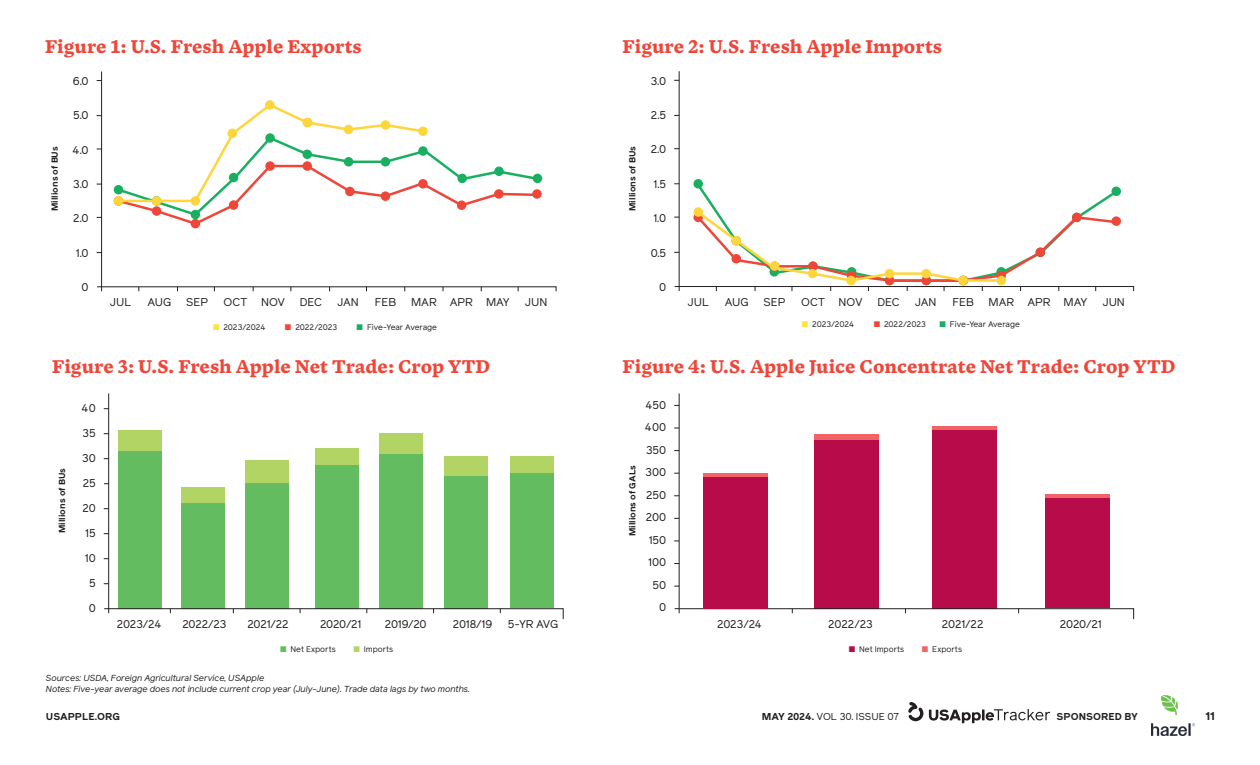
<style>
.page{position:relative;width:1260px;height:765px;background:#fff}
.page>*{position:absolute;margin:0;border:0;box-sizing:border-box;transform-origin:0 0}
.t1{font:800 20px "Blanco";color:#ef4639}
.t2{font:11.25px "Reader Pro";color:#231f20}
.t3{font:700 11.25px "Reader Pro";color:#231f20}
.t4{font:700 10px "Reader Pro";color:#231f20}
.t5{font:10px "Reader Pro";color:#231f20}
.t6{font:italic 8.75px "Reader Pro";color:#231f20}
.t7{font:700 8.75px "Reader Pro";color:#231f20}
.t8{font:8.12px "Reader Pro";color:#231f20}
.s1{color:#ffe23a}
.s2{color:#ef4639}
.s3{color:#18b060}
.s4{color:#63bd60}
.s5{color:#b1d464}
.s6{color:#b80b4a}
.s7{color:#f16364}
.s8{font-weight:700}
</style>
<div class="page">
<svg style="left:908px;top:702px;width:15px;height:19px"></svg>
<svg style="left:929px;top:709px;width:121px;height:14px"></svg>
<img style="left:1152px;top:696px;width:43px;height:39px">
<svg style="left:694px;top:180px;width:426px;height:28px"></svg>
<div style="left:932px;top:426px;width:65px;height:79px;background:#f16364"></div>
<div style="left:932px;top:430px;width:65px;height:178px;background:#b80b4a"></div>
<div style="left:814px;top:435px;width:64px;height:113px;background:#f16364"></div>
<div style="left:814px;top:440px;width:64px;height:168px;background:#b80b4a"></div>
<hr style="left:101px;top:72px;width:1px;height:219px;background:#231f20">
<hr style="left:108px;top:393px;width:1px;height:220px;background:#231f20">
<hr style="left:679px;top:393px;width:1px;height:220px;background:#231f20">
<hr style="left:679px;top:71px;width:1px;height:220px;background:#231f20">
<svg style="left:674px;top:608px;width:460px;height:12px"></svg>
<svg style="left:97px;top:286px;width:460px;height:6px"></svg>
<div style="left:118px;top:431px;width:44px;height:122px;background:#b1d464"></div>
<div style="left:703px;top:473px;width:64px;height:91px;background:#f16364"></div>
<div style="left:182px;top:487px;width:43px;height:97px;background:#b1d464"></div>
<div style="left:246px;top:460px;width:43px;height:122px;background:#b1d464"></div>
<div style="left:315px;top:448px;width:43px;height:123px;background:#b1d464"></div>
<svg style="left:1045px;top:494px;width:64px;height:5px"></svg>
<div style="left:380px;top:433px;width:43px;height:149px;background:#b1d464"></div>
<div style="left:445px;top:456px;width:43px;height:106px;background:#b1d464"></div>
<div style="left:511px;top:456px;width:43px;height:135px;background:#b1d464"></div>
<div style="left:118px;top:451px;width:44px;height:157px;background:#63bd60"></div>
<div style="left:703px;top:477px;width:64px;height:131px;background:#b80b4a"></div>
<div style="left:182px;top:503px;width:43px;height:105px;background:#63bd60"></div>
<div style="left:246px;top:483px;width:43px;height:125px;background:#63bd60"></div>
<div style="left:315px;top:465px;width:43px;height:143px;background:#63bd60"></div>
<div style="left:1045px;top:499px;width:64px;height:109px;background:#b80b4a"></div>
<div style="left:380px;top:454px;width:43px;height:155px;background:#63bd60"></div>
<div style="left:445px;top:476px;width:43px;height:133px;background:#63bd60"></div>
<div style="left:511px;top:473px;width:43px;height:135px;background:#63bd60"></div>
<div style="left:191px;top:219px;width:9px;height:9px;background:#ef4639;border-radius:50%"></div>
<div style="left:114px;top:196px;width:9px;height:10px;background:#ffd53c;border-radius:50%"></div>
<svg style="left:265px;top:100px;width:10px;height:10px"></svg>
<svg style="left:115px;top:102px;width:427px;height:124px"></svg>
<svg style="left:104px;top:608px;width:460px;height:12px"></svg>
<svg style="left:674px;top:208px;width:460px;height:83px"></svg>
<p class="t1" style="left:45px;top:31px;width:318px">Figure 1: U.S. Fresh Apple Exports</p>
<p class="t1" style="left:623px;top:31px;width:321px">Figure 2: U.S. Fresh Apple Imports</p>
<p class="t7" style="left:49px;top:211px;width:66px;rotate:-90deg">Millions of BUs</p>
<p class="t2" style="left:73px;top:74px;width:17px">6.0</p>
<p class="t2" style="left:73px;top:108px;width:17px">5.0</p>
<p class="t2" style="left:73px;top:142px;width:18px">4.0</p>
<p class="t2" style="left:73px;top:177px;width:17px">3.0</p>
<p class="t2" style="left:73px;top:211px;width:17px">2.0</p>
<p class="t2" style="left:76px;top:246px;width:14px">1.0</p>
<p class="t2" style="left:82px;top:280px;width:9px">0</p>
<p class="t7" style="left:626px;top:211px;width:66px;rotate:-90deg">Millions of BUs</p>
<p class="t2" style="left:651px;top:73px;width:17px">3.0</p>
<p class="t2" style="left:651px;top:108px;width:17px">2.5</p>
<p class="t2" style="left:651px;top:142px;width:17px">2.0</p>
<p class="t2" style="left:654px;top:176px;width:14px">1.5</p>
<p class="t2" style="left:653px;top:211px;width:14px">1.0</p>
<p class="t2" style="left:651px;top:245px;width:17px">0.5</p>
<p class="t2" style="left:659px;top:280px;width:9px">0</p>
<p class="t2" style="left:110px;top:295px;width:23px">JUL</p>
<p class="t2" style="left:147px;top:295px;width:26px">AUG</p>
<p class="t2" style="left:186px;top:295px;width:24px">SEP</p>
<p class="t2" style="left:224px;top:295px;width:63px">OCT NOV</p>
<p class="t2" style="left:300px;top:295px;width:24px">DEC</p>
<p class="t2" style="left:337px;top:295px;width:23px">JAN</p>
<p class="t2" style="left:375px;top:295px;width:23px">FEB</p>
<p class="t2" style="left:411px;top:295px;width:100px">MAR APR MAY</p>
<p class="t2" style="left:525px;top:295px;width:24px">JUN</p>
<p class="t2" style="left:687px;top:294px;width:23px">JUL</p>
<p class="t2" style="left:725px;top:294px;width:26px">AUG</p>
<p class="t2" style="left:764px;top:294px;width:24px">SEP</p>
<p class="t2" style="left:801px;top:294px;width:63px">OCT NOV</p>
<p class="t2" style="left:877px;top:294px;width:24px">DEC</p>
<p class="t2" style="left:915px;top:294px;width:23px">JAN</p>
<p class="t2" style="left:952px;top:294px;width:23px">FEB</p>
<p class="t2" style="left:989px;top:294px;width:100px">MAR APR MAY</p>
<p class="t2" style="left:1102px;top:294px;width:24px">JUN</p>
<p class="t8" style="left:213px;top:322px;width:54px"><span class="s1">■</span> 2023/2024</p>
<p class="t8" style="left:285px;top:322px;width:54px"><span class="s2">■</span> 2022/2023</p>
<p class="t8" style="left:357px;top:322px;width:82px"><span class="s3">■</span> Five-Year Average</p>
<p class="t8" style="left:802px;top:319px;width:54px"><span class="s1">■</span> 2023/2024</p>
<p class="t8" style="left:874px;top:319px;width:54px"><span class="s2">■</span> 2022/2023</p>
<p class="t8" style="left:940px;top:319px;width:82px"><span class="s3">■</span> Five-Year Average</p>
<p class="t1" style="left:52px;top:351px;width:440px">Figure 3: U.S. Fresh Apple Net Trade: Crop YTD</p>
<p class="t1" style="left:623px;top:351px;width:554px">Figure 4: U.S. Apple Juice Concentrate Net Trade: Crop YTD</p>
<p class="t2" style="left:82px;top:401px;width:16px">40</p>
<p class="t2" style="left:83px;top:426px;width:15px">35</p>
<p class="t2" style="left:82px;top:451px;width:15px">30</p>
<p class="t2" style="left:83px;top:476px;width:15px">25</p>
<p class="t2" style="left:82px;top:501px;width:15px">20</p>
<p class="t2" style="left:85px;top:526px;width:12px">15</p>
<p class="t2" style="left:85px;top:551px;width:12px">10</p>
<p class="t2" style="left:89px;top:576px;width:8px">5</p>
<p class="t2" style="left:89px;top:601px;width:9px">0</p>
<p class="t7" style="left:56px;top:533px;width:66px;rotate:-90deg">Millions of BUs</p>
<p class="t7" style="left:626px;top:536px;width:73px;rotate:-90deg">Millions of GALs</p>
<p class="t2" style="left:645px;top:397px;width:22px">450</p>
<p class="t2" style="left:645px;top:420px;width:23px">400</p>
<p class="t2" style="left:646px;top:442px;width:22px">350</p>
<p class="t2" style="left:646px;top:465px;width:22px">300</p>
<p class="t2" style="left:646px;top:487px;width:22px">250</p>
<p class="t2" style="left:646px;top:510px;width:22px">200</p>
<p class="t2" style="left:649px;top:532px;width:19px">150</p>
<p class="t2" style="left:648px;top:555px;width:20px">100</p>
<p class="t2" style="left:653px;top:577px;width:15px">50</p>
<p class="t2" style="left:659px;top:600px;width:9px">0</p>
<p class="t2" style="left:117px;top:617px;width:46px">2023/24</p>
<p class="t2" style="left:182px;top:617px;width:46px">2022/23</p>
<p class="t2" style="left:247px;top:617px;width:43px">2021/22</p>
<p class="t2" style="left:320px;top:617px;width:43px">2020/21</p>
<p class="t2" style="left:385px;top:617px;width:43px">2019/20</p>
<p class="t2" style="left:453px;top:617px;width:41px">2018/19</p>
<p class="t2" style="left:508px;top:617px;width:52px">5-YR AVG</p>
<p class="t2" style="left:717px;top:617px;width:46px">2023/24</p>
<p class="t2" style="left:828px;top:617px;width:46px">2022/23</p>
<p class="t2" style="left:942px;top:617px;width:43px">2021/22</p>
<p class="t2" style="left:1060px;top:617px;width:43px">2020/21</p>
<p class="t8" style="left:280px;top:644px;width:57px"><span class="s4">■</span> Net Exports</p>
<p class="t8" style="left:353px;top:644px;width:41px"><span class="s5">■</span> Imports</p>
<p class="t8" style="left:849px;top:644px;width:57px"><span class="s6">■</span> Net Imports</p>
<p class="t8" style="left:922px;top:644px;width:42px"><span class="s7">■</span> Exports</p>
<p class="t6" style="left:46px;top:673px;width:220px">Sources: USDA, Foreign Agricultural Service, USApple</p>
<p class="t6" style="left:46px;top:683px;width:425px">Notes: Five-year average does not include current crop year (July-June). Trade data lags by two months.</p>
<p class="t4" style="left:46px;top:709px;width:76px">USAPPLE.ORG</p>
<p class="t5" style="left:762px;top:710px;width:139px"><span class="s8">MAY 2024.</span> VOL 30. ISSUE 07</p>
<p class="t4" style="left:1057px;top:709px;width:83px">SPONSORED BY</p>
<p class="t3" style="left:1205px;top:708px;width:11px">11</p>
</div>
